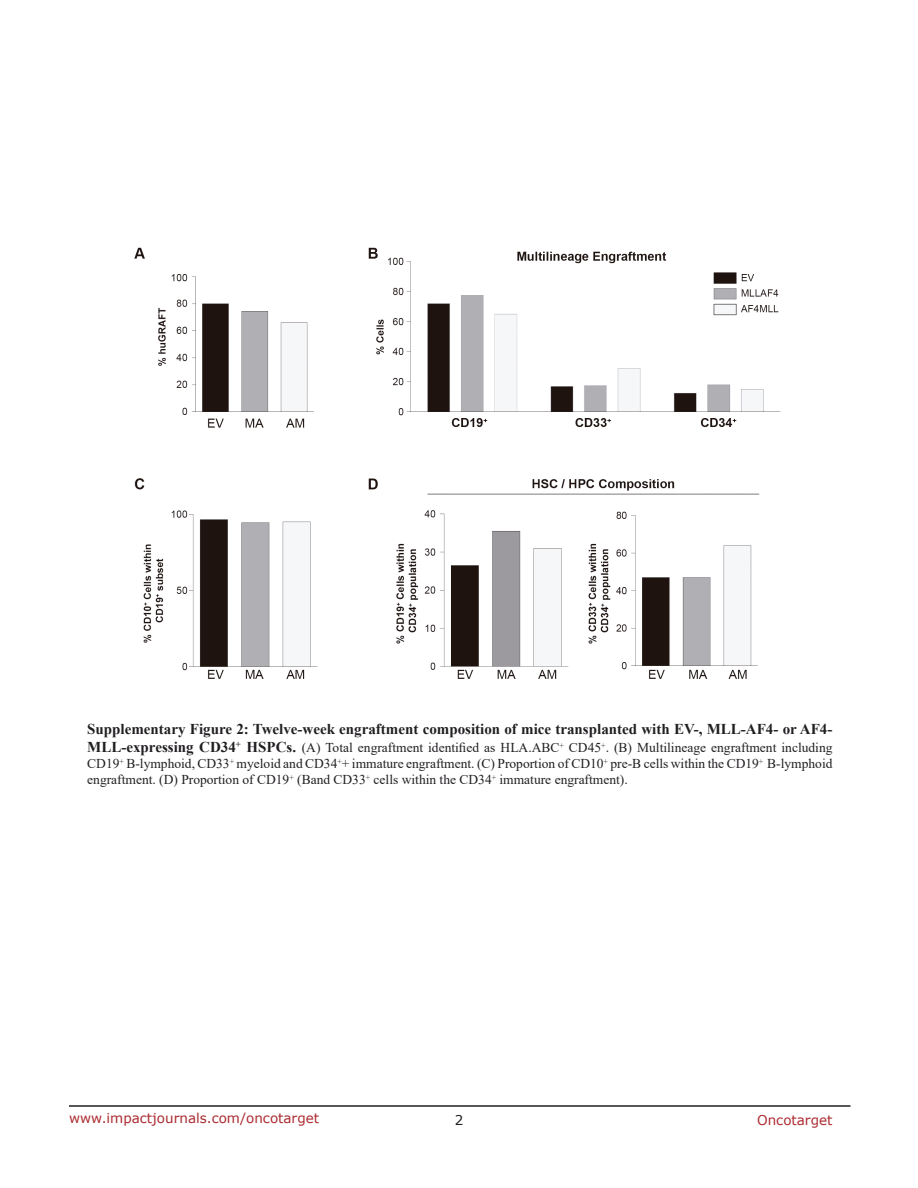
<style>
.page{position:relative;width:918px;height:1188px;background:#fff}
.page>*{position:absolute;margin:0;border:0;box-sizing:border-box;transform-origin:0 0}
.FigureText{font:700 15px "Times New Roman";color:#221f22}
.FigureText-2{font:13.5px/16.2px "Times New Roman";color:#221f22;text-align:justify}
.t1{font:13.5px "Verdana";color:#ac2b31}
.t2{font:13.5px "Verdana";color:#221f22}
.s1{font-weight:700;font-size:15px}
</style>
<div class="page">
<hr style="left:69px;top:1105px;width:781px;height:2px;background:#231f20">
<img style="left:134px;top:247px;width:647px;height:432px">
<p class="FigureText" style="left:87px;top:718px;width:747px">Supplementary Figure 2: Twelve-week engraftment composition of mice transplanted with EV-, MLL-AF4- or AF4-</p>
<p class="FigureText-2" style="left:87px;top:739px;width:747px"><span class="s1">MLL-expressing CD34</span><sup>+</sup> <span class="s1">HSPCs.</span> (A) Total engraftment identified as HLA.ABC<sup>+</sup> CD45<sup>+</sup>. (B) Multilineage engraftment including CD19<sup>+</sup> B-lymphoid, CD33<sup>+</sup> myeloid and CD34<sup>+</sup>+ immature engraftment. (C) Proportion of CD10<sup>+</sup> pre-B cells within the CD19<sup>+</sup> B-lymphoid engraftment. (D) Proportion of CD19<sup>+</sup> (Band CD33<sup>+</sup> cells within the CD34<sup>+</sup> immature engraftment).</p>
<p class="t1" style="left:69px;top:1109px;width:252px">www.impactjournals.com/oncotarget</p>
<p class="t2" style="left:455px;top:1111px;width:10px">2</p>
<p class="t1" style="left:757px;top:1111px;width:77px">Oncotarget</p>
</div>
